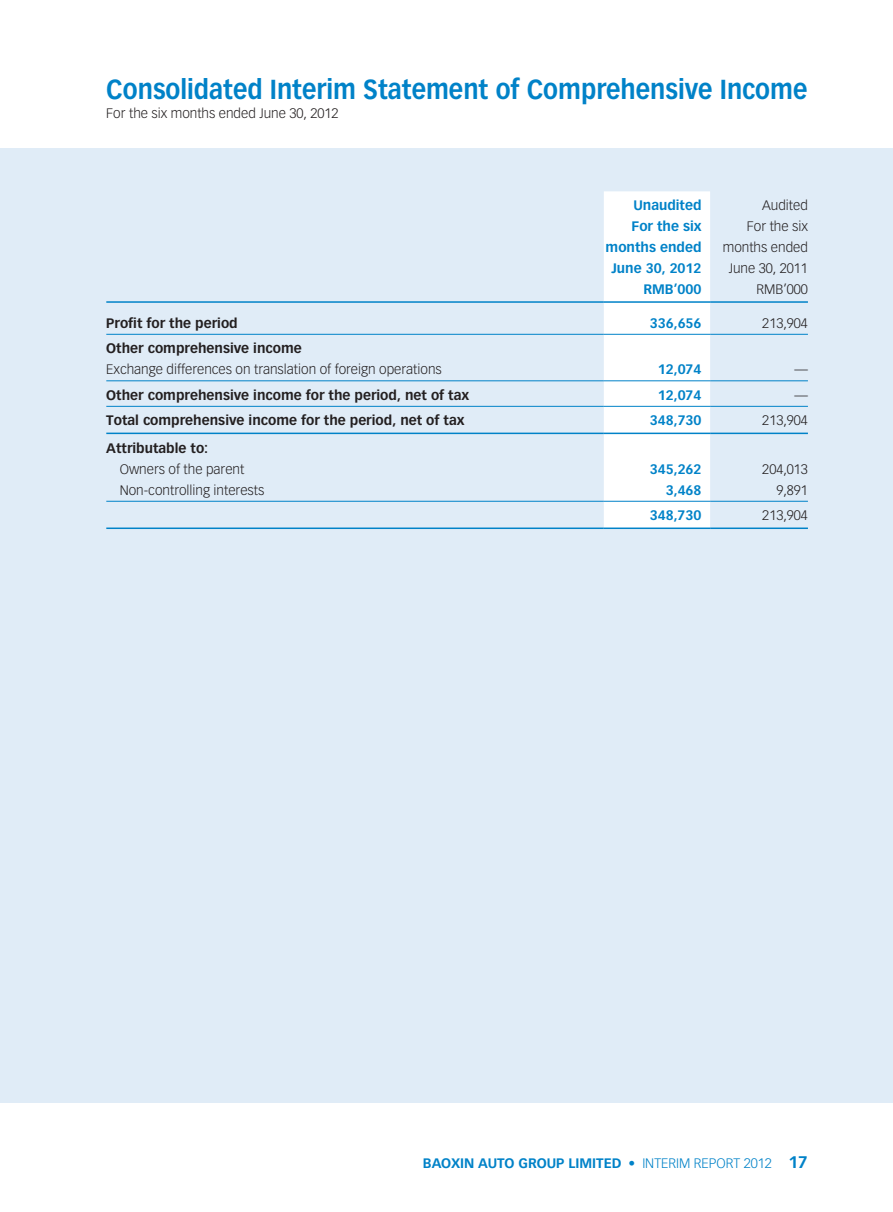
<style>
.page{position:relative;width:893px;height:1212px;background:#fff}
.page>*{position:absolute;margin:0;border:0;box-sizing:border-box;transform-origin:0 0}
.t1{font:700 27px "Vectora LT Std";color:#0082c8;scale:.9 1}
.t2{font:300 13.5px "Vectora LT Std";color:#231f20}
.t3{font:700 13.5px "Vectora LT Std";color:#231f20}
.t4{font:700 13.5px "Vectora LT Std";color:#0082c8}
.s1{font-weight:300}
.s2{font-size:16.5px}
</style>
<div class="page">
<div style="left:0;top:149px;width:893px;height:954px;background:#e0ecf7"></div>
<div style="left:604px;top:191px;width:106px;height:336px;background:#fff"></div>
<hr style="left:106px;top:301px;width:498px;height:2px;background:#0082c8">
<hr style="left:604px;top:301px;width:106px;height:2px;background:#0082c8">
<hr style="left:710px;top:301px;width:98px;height:2px;background:#0082c8">
<hr style="left:106px;top:334px;width:498px;height:1px;background:#0082c8">
<hr style="left:604px;top:334px;width:106px;height:1px;background:#0082c8">
<hr style="left:710px;top:334px;width:98px;height:1px;background:#0082c8">
<hr style="left:106px;top:380px;width:498px;height:1px;background:#0082c8">
<hr style="left:604px;top:380px;width:106px;height:1px;background:#0082c8">
<hr style="left:710px;top:380px;width:98px;height:1px;background:#0082c8">
<hr style="left:106px;top:406px;width:498px;height:1px;background:#0082c8">
<hr style="left:604px;top:406px;width:106px;height:1px;background:#0082c8">
<hr style="left:710px;top:406px;width:98px;height:1px;background:#0082c8">
<hr style="left:106px;top:433px;width:498px;height:1px;background:#0082c8">
<hr style="left:604px;top:433px;width:106px;height:1px;background:#0082c8">
<hr style="left:710px;top:433px;width:98px;height:1px;background:#0082c8">
<hr style="left:106px;top:501px;width:498px;height:1px;background:#0082c8">
<hr style="left:604px;top:501px;width:106px;height:1px;background:#0082c8">
<hr style="left:710px;top:501px;width:98px;height:1px;background:#0082c8">
<hr style="left:106px;top:527px;width:498px;height:2px;background:#0082c8">
<hr style="left:604px;top:527px;width:106px;height:2px;background:#0082c8">
<hr style="left:710px;top:527px;width:98px;height:2px;background:#0082c8">
<h1 class="t1" style="left:106px;top:73px;width:781px">Consolidated Interim Statement of Comprehensive Income</h1>
<p class="t2" style="left:106px;top:105px;width:234px">For the six months ended June 30, 2012</p>
<p class="t4" style="left:633px;top:197px;width:70px">Unaudited</p>
<p class="t2" style="left:762px;top:197px;width:47px">Audited</p>
<p class="t4" style="left:632px;top:218px;width:71px">For the six</p>
<p class="t2" style="left:747px;top:218px;width:63px">For the six</p>
<p class="t4" style="left:606px;top:239px;width:98px">months ended</p>
<p class="t2" style="left:723px;top:239px;width:87px">months ended</p>
<p class="t4" style="left:611px;top:260px;width:92px">June 30, 2012</p>
<p class="t2" style="left:729px;top:260px;width:81px">June 30, 2011</p>
<p class="t4" style="left:643px;top:281px;width:60px">RMB’000</p>
<p class="t2" style="left:756px;top:281px;width:53px">RMB’000</p>
<p class="t3" style="left:106px;top:315px;width:133px">Profit for the period</p>
<p class="t4" style="left:650px;top:315px;width:53px">336,656</p>
<p class="t2" style="left:762px;top:315px;width:47px">213,904</p>
<p class="t3" style="left:106px;top:340px;width:197px">Other comprehensive income</p>
<p class="t2" style="left:106px;top:362px;width:337px">Exchange differences on translation of foreign operations</p>
<p class="t4" style="left:658px;top:361px;width:45px">12,074</p>
<p class="t2" style="left:794px;top:362px;width:15px">—</p>
<p class="t3" style="left:106px;top:387px;width:364px">Other comprehensive income for the period, net of tax</p>
<p class="t4" style="left:658px;top:387px;width:45px">12,074</p>
<p class="t2" style="left:794px;top:387px;width:15px">—</p>
<p class="t3" style="left:106px;top:412px;width:360px">Total comprehensive income for the period, net of tax</p>
<p class="t4" style="left:650px;top:412px;width:53px">348,730</p>
<p class="t2" style="left:762px;top:413px;width:47px">213,904</p>
<p class="t3" style="left:106px;top:440px;width:103px">Attributable to:</p>
<p class="t2" style="left:120px;top:461px;width:126px">Owners of the parent</p>
<p class="t4" style="left:650px;top:461px;width:53px">345,262</p>
<p class="t2" style="left:762px;top:461px;width:47px">204,013</p>
<p class="t2" style="left:120px;top:482px;width:146px">Non-controlling interests</p>
<p class="t4" style="left:666px;top:482px;width:37px">3,468</p>
<p class="t2" style="left:776px;top:482px;width:33px">9,891</p>
<p class="t4" style="left:650px;top:507px;width:53px">348,730</p>
<p class="t2" style="left:762px;top:508px;width:47px">213,904</p>
<p class="t4" style="left:423px;top:1155px;width:386px">BAOXIN AUTO GROUP LIMITED <span class="s1">• INTERIM REPORT 2012</span> <span class="s2">17</span></p>
</div>
